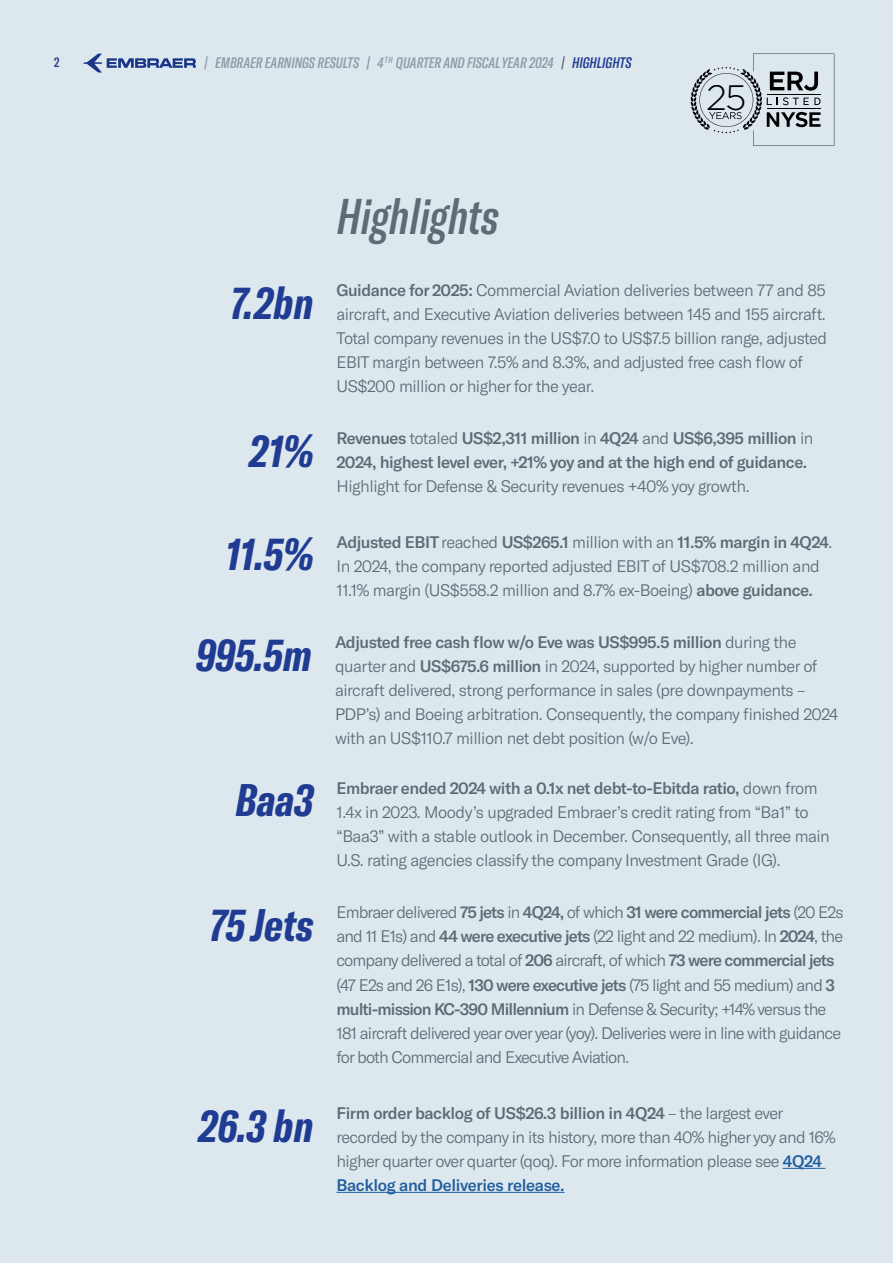
<style>
.page{position:relative;width:893px;height:1263px;background:#dde7ee}
.page>*{position:absolute;margin:0;border:0;box-sizing:border-box;transform-origin:0 0}
.t1{font:italic 500 extra-condensed 49.5px "GT America";color:#5c6c74}
.t2{font:italic 700 extra-condensed 45px "GT America";color:#1f3c92}
.t3{font:300 35.25px "Gotham";color:#000}
.t4{font:300 16.5px/24px "GT America";letter-spacing:-.03em;color:#5c6c74}
.t5{font:300 16.5px/24px "GT America";letter-spacing:-.05em;color:#5c6c74}
.t6{font:500 16.5px/24px "GT America";letter-spacing:-.03em;color:#5c6c74}
.t7{font:italic 500 extra-condensed 15px "GT America";color:#647883}
.t8{font:500 extra-condensed 13.5px "GT America";color:#1f3c92}
.s1{color:#5c6c74}
.s2{color:#1f3c92}
.s3{font-weight:500}
.s4{font-weight:300}
.s5{font-weight:500;color:#215e9e}
</style>
<div class="page">
<hr style="left:783px;top:1168px;width:42px;height:1px;background:#215e9e">
<hr style="left:336px;top:1192px;width:229px;height:1px;background:#215e9e">
<svg style="left:691px;top:54px;width:143px;height:92px"></svg>
<p class="t8" style="left:54px;top:55px;width:7px">2</p>
<p class="t7" style="left:205px;top:54px;width:428px">| EMBRAER EARNINGS RESULTS <span class="s1">|</span> 4<sup>TH</sup> QUARTER AND FISCAL YEAR 2024 <span class="s1">|</span> <span class="s2">HIGHLIGHTS</span></p>
<h1 class="t1" style="left:337px;top:188px;width:163px">Highlights</h1>
<h3 class="t3" style="left:706px;top:75px;width:42px">25</h3>
<h2 class="t2" style="left:230px;top:276px;width:84px">7.2bn</h2>
<p class="t4" style="left:336px;top:279px;width:492px"><span class="s3">Guidance for 2025:</span> Commercial Aviation deliveries between 77 and 85 aircraft, and Executive Aviation deliveries between 145 and 155 aircraft.<br>Total company revenues in the US$7.0 to US$7.5 billion range, adjusted EBIT margin between 7.5% and 8.3%, and adjusted free cash flow of US$200 million or higher for the year.</p>
<h2 class="t2" style="left:249px;top:424px;width:66px">21%</h2>
<p class="t6" style="left:336px;top:426px;width:478px">Revenues <span class="s4">totaled</span> US$2,311 million <span class="s4">in</span> 4Q24 <span class="s4">and</span> US$6,395 million <span class="s4">in<br></span>2024, highest level ever, +21% yoy and at the high end of guidance.</p>
<p class="t4" style="left:336px;top:474px;width:415px">Highlight for Defense &amp; Security revenues +40% yoy growth.</p>
<h2 class="t2" style="left:226px;top:527px;width:89px">11.5%</h2>
<p class="t4" style="left:336px;top:530px;width:498px"><span class="s3">Adjusted EBIT</span> reached <span class="s3">US$265.1</span> million with an <span class="s3">11.5% margin in 4Q24</span>.<br>In 2024, the company reported adjusted EBIT of US$708.2 million and<br>11.1% margin (US$558.2 million and 8.7% ex-Boeing) <span class="s3">above guidance.</span></p>
<h2 class="t2" style="left:196px;top:628px;width:117px">995.5m</h2>
<p class="t4" style="left:335px;top:630px;width:505px"><span class="s3">Adjusted free cash flow w/o Eve was US$995.5 million</span> during the quarter and <span class="s3">US$675.6 million</span> in 2024, supported by higher number of aircraft delivered, strong performance in sales (pre downpayments – PDP’s) and Boeing arbitration. Consequently, the company finished 2024 with an US$110.7 million net debt position (w/o Eve).</p>
<h2 class="t2" style="left:236px;top:773px;width:79px">Baa3</h2>
<p class="t4" style="left:336px;top:776px;width:495px"><span class="s3">Embraer ended 2024 with a 0.1x net debt-to-Ebitda ratio,</span> down from 1.4x in 2023. Moody’s upgraded Embraer’s credit rating from “Ba1” to “Baa3” with a stable outlook in December. Consequently, all three main U.S. rating agencies classify the company Investment Grade (IG).</p>
<h2 class="t2" style="left:209px;top:898px;width:106px">75 Jets</h2>
<p class="t5" style="left:336px;top:901px;width:508px">Embraer delivered <span class="s3">75 jets</span> in <span class="s3">4Q24,</span> of which <span class="s3">31 were commercial jets</span> (20 E2s and 11 E1s) and <span class="s3">44 were executive jets</span> (22 light and 22 medium). In <span class="s3">2024</span>, the company delivered a total of <span class="s3">206</span> aircraft, of which <span class="s3">73 were commercial jets </span>(47 E2s and 26 E1s), <span class="s3">130 were executive jets</span> (75 light and 55 medium) and <span class="s3">3 multi-mission KC-390 Millennium</span> in Defense &amp; Security; +14% versus the 181 aircraft delivered year over year (yoy). Deliveries were in line with guidance for both Commercial and Executive Aviation.</p>
<h2 class="t2" style="left:199px;top:1098px;width:116px">26.3 bn</h2>
<p class="t4" style="left:336px;top:1101px;width:501px"><span class="s3">Firm order backlog of US$26.3 billion in 4Q24</span> – the largest ever recorded by the company in its history, more than 40% higher yoy and 16% higher quarter over quarter (qoq). For more information please see <span class="s5">4Q24<br>Backlog and Deliveries release.</span></p>
</div>
